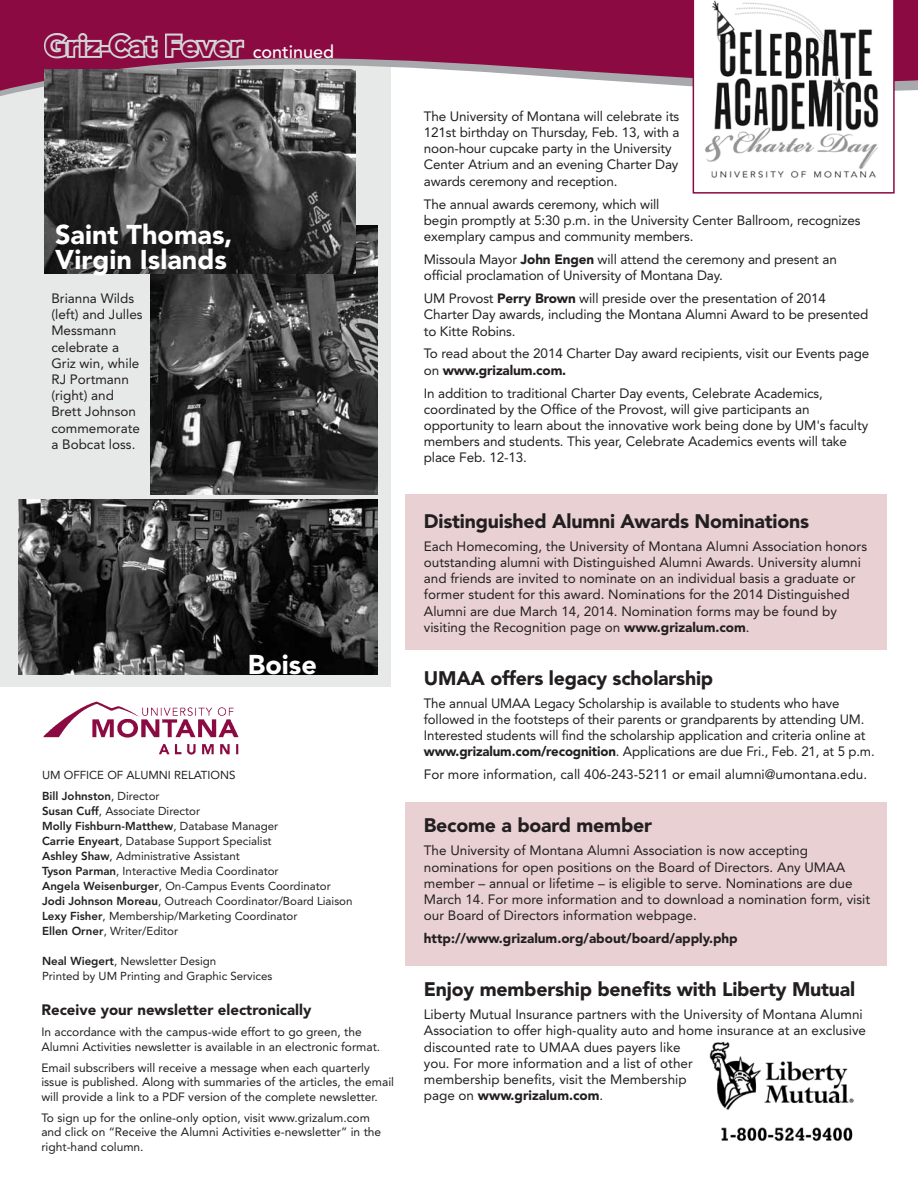
<style>
.page{position:relative;width:918px;height:1188px;background:#fff}
.page>*{position:absolute;margin:0;border:0;box-sizing:border-box;transform-origin:0 0}
.t1{font:900 28.8px "Avenir";color:#8c0a42}
.t2{font:900 27px/25.5px "Avenir";color:#fff}
.t3{font:900 19.5px "Avenir";letter-spacing:-.01em;color:#231f20}
.t4{font:500 18px "Avenir";color:#fff}
.t5{font:900 15px "Avenir";color:#231f20}
.t6{font:13.5px/16.2px "Avenir";letter-spacing:-.01em;color:#231f20}
.t7{font:900 13.5px "Avenir";color:#231f20}
.t8{font:12px/14.4px "Avenir";color:#231f20}
.t9{font:11.55px/15px "Avenir";color:#231f20}
.s1{font-weight:800}
.s2{font-weight:900}
</style>
<div class="page">
<div style="left:0;top:23px;width:390px;height:664px;background:#e7e8e8"></div>
<div style="left:405px;top:802px;width:482px;height:163px;background:#e8d0d3"></div>
<div style="left:405px;top:494px;width:482px;height:156px;background:#e8d0d3"></div>
<img style="left:150px;top:226px;width:228px;height:268px">
<svg style="left:0;top:0;width:918px;height:106px;fill:#8c0a42"></svg>
<img style="left:45px;top:70px;width:310px;height:204px">
<svg style="left:42px;top:31px;width:204px;height:44px"></svg>
<img style="left:19px;top:500px;width:359px;height:174px">
<img style="left:43px;top:701px;width:196px;height:54px">
<svg style="left:693px;top:0;width:202px;height:194px"></svg>
<img style="left:709px;top:1041px;width:145px;height:101px">
<h1 class="t1" style="left:45px;top:28px;width:199px">Griz-Cat Fever</h1>
<h3 class="t4" style="left:253px;top:41px;width:83px">continued</h3>
<h2 class="t2" style="left:55px;top:222px;width:179px">Saint Thomas,<br>Virgin Islands</h2>
<p class="t6" style="left:51px;top:290px;width:93px">Brianna Wilds (left) and Julles<br>Messmann celebrate a<br>Griz win, while<br>RJ Portmann (right) and<br>Brett Johnson commemorate a Bobcat loss.</p>
<h2 class="t2" style="left:248px;top:652px;width:70px">Boise</h2>
<p class="t9" style="left:42px;top:767px;width:39px">UM Office</p>
<p class="t9" style="left:107px;top:767px;width:36px">of Alumni</p>
<p class="t9" style="left:174px;top:767px;width:15px">Relations</p>
<p class="t9" style="left:42px;top:789px;width:312px"><span class="s1">Bill Johnston</span>, Director<br><span class="s1">Susan Cuff</span>, Associate Director<br><span class="s1">Molly Fishburn-Matthew</span>, Database Manager<br><span class="s1">Carrie Enyeart</span>, Database Support Specialist<br><span class="s1">Ashley Shaw</span>, Administrative Assistant<br><span class="s1">Tyson Parman</span>, Interactive Media Coordinator<br><span class="s1">Angela Weisenburger</span>, On-Campus Events Coordinator <span class="s1">Jodi Johnson Moreau</span>, Outreach Coordinator/Board Liaison <span class="s1">Lexy Fisher</span>, Membership/Marketing Coordinator<br><span class="s1">Ellen Orner</span>, Writer/Editor</p>
<p class="t9" style="left:42px;top:954px;width:232px"><span class="s1">Neal Wiegert</span>, Newsletter Design<br>Printed by UM Printing and Graphic Services</p>
<p class="t5" style="left:41px;top:1001px;width:272px">Receive your newsletter electronically</p>
<p class="t8" style="left:41px;top:1025px;width:340px">In accordance with the campus-wide effort to go green, the<br>Alumni Activities newsletter is available in an electronic format.</p>
<p class="t8" style="left:41px;top:1061px;width:354px">Email subscribers will receive a message when each quarterly issue is published. Along with summaries of the articles, the email will provide a link to a PDF version of the complete newsletter.</p>
<p class="t8" style="left:41px;top:1111px;width:341px">To sign up for the online-only option, visit www.grizalum.com and click on “Receive the Alumni Activities e-newsletter” in the right-hand column.</p>
<p class="t6" style="left:424px;top:108px;width:257px">The University of Montana will celebrate its 121st birthday on Thursday, Feb. 13, with a noon-hour cupcake party in the University Center Atrium and an evening Charter Day awards ceremony and reception.</p>
<p class="t6" style="left:424px;top:196px;width:438px">The annual awards ceremony, which will<br>begin promptly at 5:30 p.m. in the University Center Ballroom, recognizes exemplary campus and community members.</p>
<p class="t6" style="left:424px;top:251px;width:415px">Missoula Mayor <span class="s2">John Engen</span> will attend the ceremony and present an official proclamation of University of Montana Day.</p>
<p class="t6" style="left:424px;top:290px;width:446px">UM Provost <span class="s2">Perry Brown</span> will preside over the presentation of 2014<br>Charter Day awards, including the Montana Alumni Award to be presented to Kitte Robins.</p>
<p class="t6" style="left:424px;top:346px;width:447px">To read about the 2014 Charter Day award recipients, visit our Events page on <span class="s2">www.grizalum.com.</span></p>
<p class="t6" style="left:424px;top:385px;width:446px">In addition to traditional Charter Day events, Celebrate Academics, coordinated by the Office of the Provost, will give participants an opportunity to learn about the innovative work being done by UM's faculty members and students. This year, Celebrate Academics events will take place Feb. 12-13.</p>
<h3 class="t3" style="left:424px;top:509px;width:387px">Distinguished Alumni Awards Nominations</h3>
<p class="t6" style="left:424px;top:538px;width:445px">Each Homecoming, the University of Montana Alumni Association honors outstanding alumni with Distinguished Alumni Awards. University alumni and friends are invited to nominate on an individual basis a graduate or former student for this award. Nominations for the 2014 Distinguished Alumni are due March 14, 2014. Nomination forms may be found by visiting the Recognition page on <span class="s2">www.grizalum.com</span>.</p>
<h3 class="t3" style="left:424px;top:666px;width:291px">UMAA offers legacy scholarship</h3>
<p class="t6" style="left:424px;top:695px;width:452px">The annual UMAA Legacy Scholarship is available to students who have followed in the footsteps of their parents or grandparents by attending UM.<br>Interested students will find the scholarship application and criteria online at <span class="s2">www.grizalum.com/recognition</span>. Applications are due Fri., Feb. 21, at 5 p.m.</p>
<p class="t6" style="left:424px;top:767px;width:445px">For more information, call 406-243-5211 or email alumni@umontana.edu.</p>
<h3 class="t3" style="left:424px;top:814px;width:230px">Become a board member</h3>
<p class="t6" style="left:424px;top:843px;width:448px">The University of Montana Alumni Association is now accepting nominations for open positions on the Board of Directors. Any UMAA member – annual or lifetime – is eligible to serve. Nominations are due March 14. For more information and to download a nomination form, visit our Board of Directors information webpage.</p>
<p class="t7" style="left:424px;top:930px;width:315px">http://www.grizalum.org/about/board/apply.php</p>
<h3 class="t3" style="left:424px;top:978px;width:433px">Enjoy membership benefits with Liberty Mutual</h3>
<p class="t6" style="left:424px;top:1006px;width:444px">Liberty Mutual Insurance partners with the University of Montana Alumni Association to offer high-quality auto and home insurance at an exclusive discounted rate to UMAA dues payers like<br>you. For more information and a list of other<br>membership benefits, visit the Membership<br>page on <span class="s2">www.grizalum.com</span>.</p>
</div>
